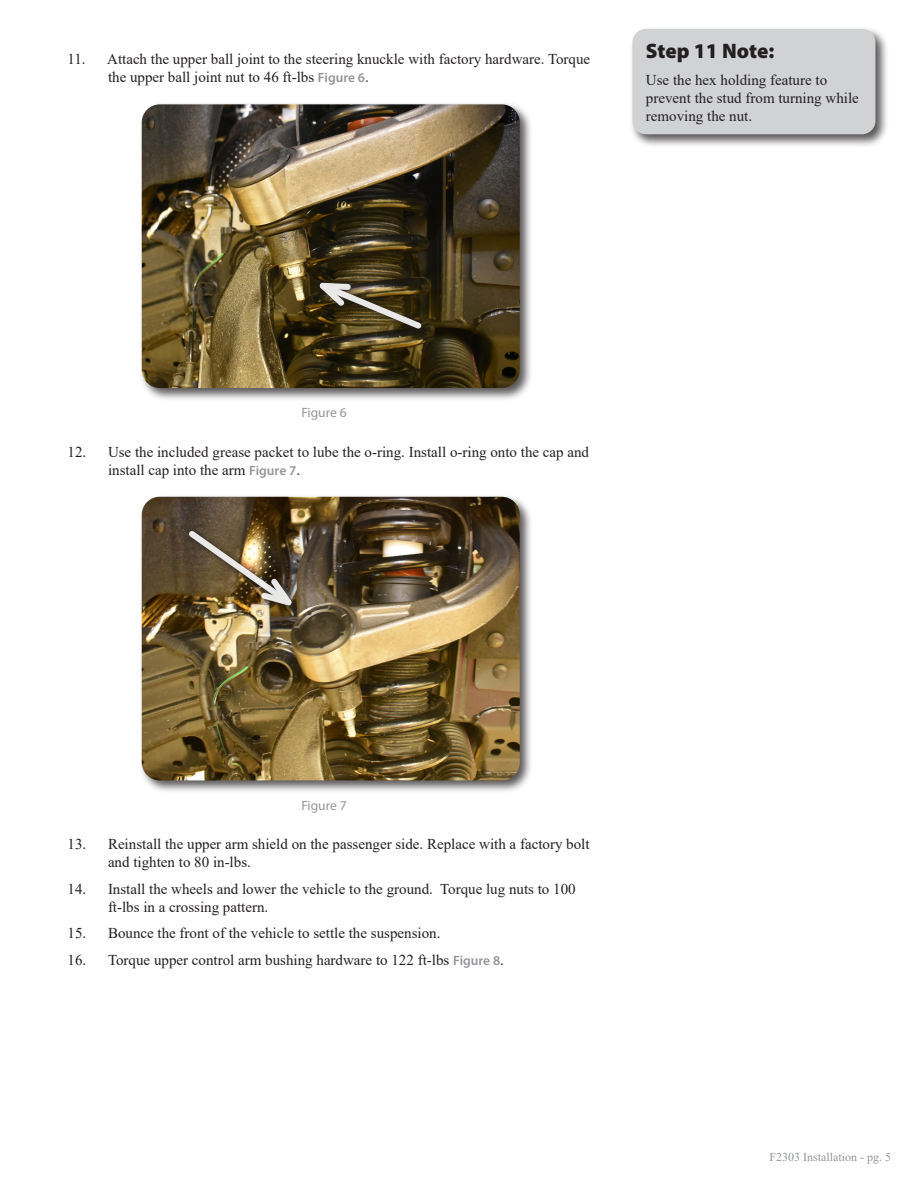
<style>
.page{position:relative;width:918px;height:1188px;background:#fff}
.page>*{position:absolute;margin:0;border:0;box-sizing:border-box;transform-origin:0 0}
.Headline{font:900 21px "Myriad Pro";letter-spacing:-.005em;color:#231f20}
.Body_text{font:15px/18px "Times New Roman";color:#231f20}
.t1{font:13.5px "Myriad Pro";color:#939598}
.t2{font:12px "Times New Roman";color:#939598}
.s1{font-family:"Myriad Pro";font-weight:600;font-size:13.5px;color:#939598}
</style>
<div class="page">
<div style="left:139px;top:102px;width:395px;height:300px;background:#231f20;opacity:.75"></div>
<img style="left:142px;top:104px;width:378px;height:284px">
<div style="left:314px;top:277px;width:113px;height:58px;background:#231f20;opacity:.9"></div>
<img style="left:307px;top:278px;width:119px;height:55px">
<div style="left:139px;top:494px;width:395px;height:300px;background:#231f20;opacity:.75"></div>
<img style="left:142px;top:497px;width:378px;height:283px">
<img style="left:184px;top:526px;width:119px;height:86px">
<div style="left:630px;top:26px;width:259px;height:122px;background:#231f20;opacity:.75"></div>
<div style="left:632px;top:29px;width:243px;height:105px;background:#d1d2d4;border-radius:14px"></div>
<p class="Body_text" style="left:108px;top:50px;width:484px;text-indent:-40px">11. Attach the upper ball joint to the steering knuckle with factory hardware. Torque the upper ball joint nut to 46 ft-lbs <span class="s1">Figure 6</span>.</p>
<p class="Headline" style="left:646px;top:39px;width:130px">Step 11 Note:</p>
<p class="Body_text" style="left:646px;top:70px;width:214px">Use the hex holding feature to prevent the stud from turning while removing the nut.</p>
<p class="t1" style="left:301px;top:404px;width:47px">Figure 6</p>
<p class="Body_text" style="left:108px;top:442px;width:483px;text-indent:-40px">12. Use the included grease packet to lube the o-ring. Install o-ring onto the cap and install cap into the arm <span class="s1">Figure 7</span>.</p>
<p class="t1" style="left:301px;top:797px;width:47px">Figure 7</p>
<p class="Body_text" style="left:108px;top:835px;width:483px;text-indent:-40px">13. Reinstall the upper arm shield on the passenger side. Replace with a factory bolt and tighten to 80 in-lbs.</p>
<p class="Body_text" style="left:108px;top:879px;width:469px;text-indent:-40px">14. Install the wheels and lower the vehicle to the ground. Torque lug nuts to 100 ft-lbs in a crossing pattern.</p>
<p class="Body_text" style="left:68px;top:924px;width:374px">15. Bounce the front of the vehicle to settle the suspension.</p>
<p class="Body_text" style="left:68px;top:951px;width:438px">16. Torque upper control arm bushing hardware to 122 ft-lbs <span class="s1">Figure 8</span>.</p>
<p class="t2" style="left:769px;top:1149px;width:123px">F2303 Installation - pg. 5</p>
</div>
